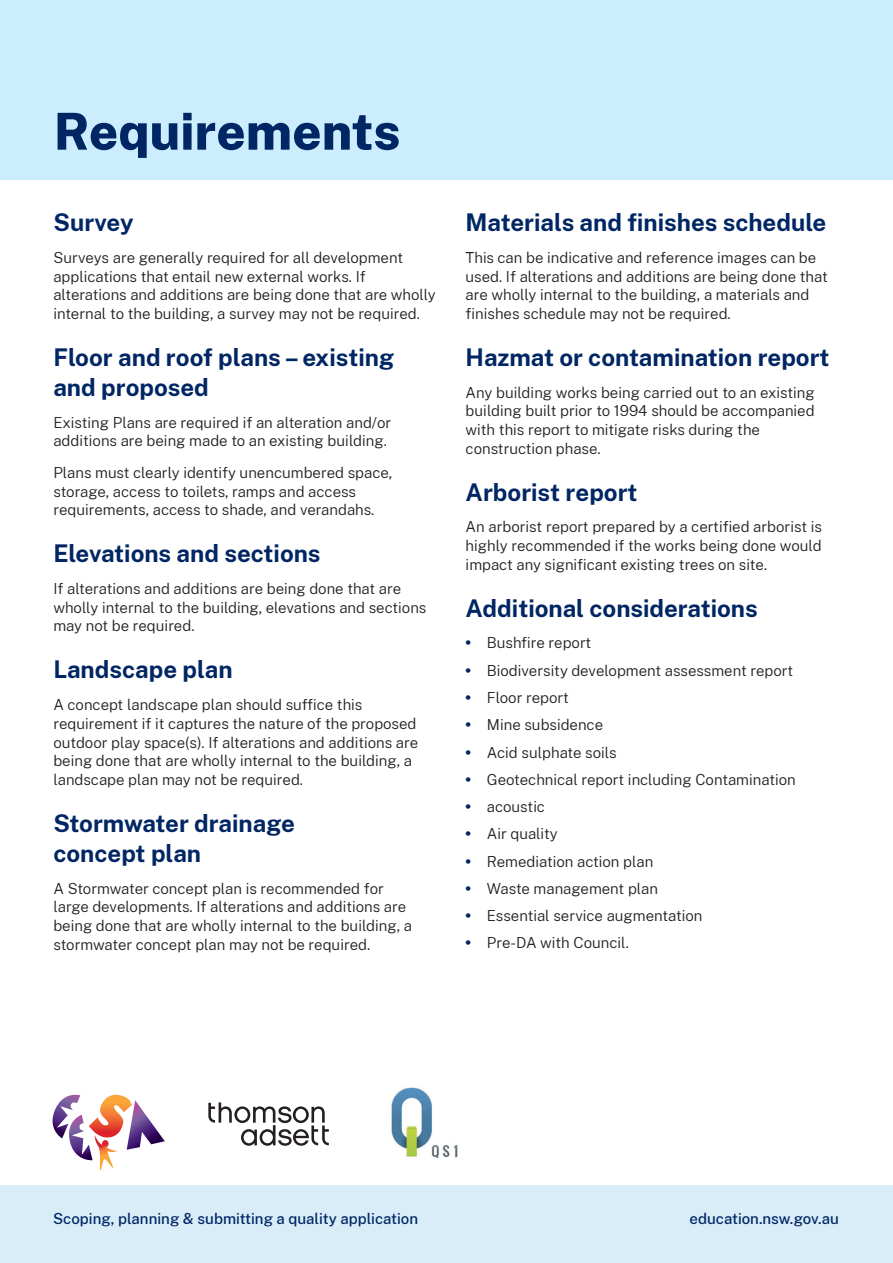
<style>
.page{position:relative;width:893px;height:1263px;background:#fff}
.page>*{position:absolute;margin:0;border:0;box-sizing:border-box;transform-origin:0 0}
.Heading_1{font:800 51px "Public Sans";color:#002664}
.Body_Heading{font:700 24px/30px "Public Sans";color:#002664}
.Body{font:300 15px/18.8px "Public Sans";color:#231f20}
.t1{font:500 15px "Public Sans";color:#002664}
.s1{font-weight:900;color:#002664}
</style>
<div class="page">
<svg style="left:208px;top:1102px;width:121px;height:44px"></svg>
<svg style="left:53px;top:1095px;width:112px;height:75px"></svg>
<img style="left:391px;top:1087px;width:67px;height:72px">
<div style="left:0;top:0;width:893px;height:180px;background:#cbedfd"></div>
<div style="left:0;top:1185px;width:893px;height:78px;background:#d9edf9"></div>
<h1 class="Heading_1" style="left:54px;top:93px;width:348px">Requirements</h1>
<h3 class="Body_Heading" style="left:53px;top:206px;width:82px">Survey</h3>
<p class="Body" style="left:53px;top:247px;width:384px">Surveys are generally required for all development applications that entail new external works. If alterations and additions are being done that are wholly internal to the building, a survey may not be required.</p>
<h3 class="Body_Heading" style="left:53px;top:341px;width:342px">Floor and roof plans – existing and proposed</h3>
<p class="Body" style="left:53px;top:412px;width:339px">Existing Plans are required if an alteration and/or additions are being made to an existing building.</p>
<p class="Body" style="left:53px;top:462px;width:340px">Plans must clearly identify unencumbered space, storage, access to toilets, ramps and access requirements, access to shade, and verandahs.</p>
<h3 class="Body_Heading" style="left:53px;top:537px;width:269px">Elevations and sections</h3>
<p class="Body" style="left:53px;top:578px;width:374px">If alterations and additions are being done that are wholly internal to the building, elevations and sections may not be required.</p>
<h3 class="Body_Heading" style="left:53px;top:653px;width:181px">Landscape plan</h3>
<p class="Body" style="left:53px;top:694px;width:366px">A concept landscape plan should suffice this requirement if it captures the nature of the proposed outdoor play space(s). If alterations and additions are being done that are wholly internal to the building, a landscape plan may not be required.</p>
<h3 class="Body_Heading" style="left:53px;top:807px;width:243px">Stormwater drainage concept plan</h3>
<p class="Body" style="left:53px;top:878px;width:360px">A Stormwater concept plan is recommended for large developments. If alterations and additions are being done that are wholly internal to the building, a stormwater concept plan may not be required.</p>
<h3 class="Body_Heading" style="left:466px;top:206px;width:362px">Materials and finishes schedule</h3>
<p class="Body" style="left:466px;top:247px;width:364px">This can be indicative and reference images can be used. If alterations and additions are being done that are wholly internal to the building, a materials and finishes schedule may not be required.</p>
<h3 class="Body_Heading" style="left:466px;top:341px;width:365px">Hazmat or contamination report</h3>
<p class="Body" style="left:466px;top:382px;width:351px">Any building works being carried out to an existing building built prior to 1994 should be accompanied with this report to mitigate risks during the construction phase.</p>
<h3 class="Body_Heading" style="left:466px;top:476px;width:173px">Arborist report</h3>
<p class="Body" style="left:466px;top:517px;width:358px;text-align:justify">An arborist report prepared by a certified arborist is highly recommended if the works being done would impact any significant existing trees on site.</p>
<h3 class="Body_Heading" style="left:466px;top:592px;width:294px">Additional considerations</h3>
<p class="Body" style="left:466px;top:633px;width:127px"><span class="s1">•</span> Bushfire report</p>
<p class="Body" style="left:466px;top:660px;width:329px"><span class="s1">•</span> Biodiversity development assessment report</p>
<p class="Body" style="left:466px;top:687px;width:105px"><span class="s1">•</span> Floor report</p>
<p class="Body" style="left:466px;top:715px;width:139px"><span class="s1">•</span> Mine subsidence</p>
<p class="Body" style="left:466px;top:742px;width:152px"><span class="s1">•</span> Acid sulphate soils</p>
<p class="Body" style="left:466px;top:769px;width:332px"><span class="s1">•</span> Geotechnical report including Contamination</p>
<p class="Body" style="left:466px;top:796px;width:81px"><span class="s1">•</span> acoustic</p>
<p class="Body" style="left:466px;top:824px;width:94px"><span class="s1">•</span> Air quality</p>
<p class="Body" style="left:466px;top:851px;width:189px"><span class="s1">•</span> Remediation action plan</p>
<p class="Body" style="left:466px;top:878px;width:194px"><span class="s1">•</span> Waste management plan</p>
<p class="Body" style="left:466px;top:905px;width:238px"><span class="s1">•</span> Essential service augmentation</p>
<p class="Body" style="left:466px;top:933px;width:165px"><span class="s1">•</span> Pre-DA with Council.</p>
<p class="t1" style="left:53px;top:1208px;width:366px">Scoping, planning &amp; submitting a quality application</p>
<p class="t1" style="left:690px;top:1208px;width:151px">education.nsw.gov.au</p>
</div>
